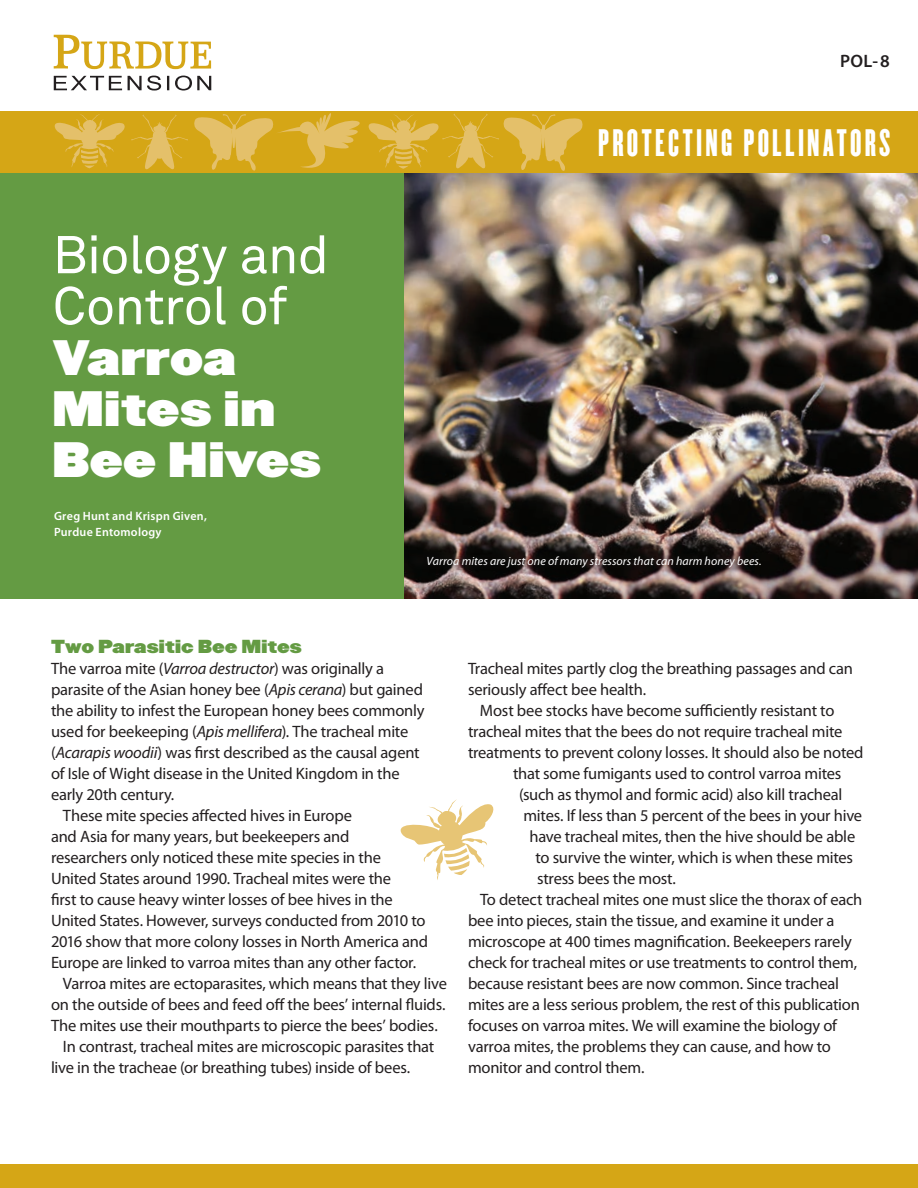
<style>
.page{position:relative;width:918px;height:1188px;background:#fff}
.page>*{position:absolute;margin:0;border:0;box-sizing:border-box;transform-origin:0 0}
.body_byline{font:52.5px/51px "Akkurat Pro";letter-spacing:-.015em;color:#fff}
.body_byline-2{font:43.5px/51px "Champion HTF Heavyweight";color:#fff}
.body_byline-3{font:33.6px "Champion HTF Featherweight";letter-spacing:.1em;color:#fff}
.t1{font:600 18px "Myriad Pro";color:#231f20}
.Body_Copy{font:16.5px "Myriad Pro";letter-spacing:-.015em;color:#231f20}
.Body_9_12_P1{font:16.5px "Champion HTF Heavyweight";letter-spacing:.005em;color:#649b43}
.Body_Copy-2{font:italic 12px "Myriad Pro";letter-spacing:.005em;color:#fff}
.Body_Copy-3{font:600 12px/16.5px "Myriad Pro";letter-spacing:.02em;color:#fff}
.s1{font-style:italic}
</style>
<div class="page">
<img style="left:404px;top:173px;width:514px;height:425px">
<div style="left:0;top:1164px;width:918px;height:24px;background:#d5a616"></div>
<svg style="left:54px;top:35px;width:157px;height:34px"></svg>
<svg style="left:54px;top:76px;width:157px;height:15px"></svg>
<div style="left:405px;top:548px;width:348px;height:26px;background:#231f20;opacity:.75"></div>
<div style="left:0;top:173px;width:404px;height:425px;background:#649b43"></div>
<div style="left:0;top:111px;width:918px;height:62px;background:#d5a616"></div>
<svg style="left:55px;top:114px;width:70px;height:54px"></svg>
<svg style="left:131px;top:113px;width:452px;height:58px"></svg>
<svg style="left:400px;top:799px;width:94px;height:81px"></svg>
<p class="t1" style="left:840px;top:50px;width:51px">POL-8</p>
<p class="body_byline" style="left:53px;top:231px;width:278px">Biology and<br>Control of</p>
<p class="body_byline-2" style="left:53px;top:335px;width:270px">Varroa<br>Mites in<br>Bee Hives</p>
<p class="Body_Copy-3" style="left:54px;top:507px;width:154px">Greg Hunt and Krispn Given,<br>Purdue Entomology</p>
<p class="body_byline-3" style="left:598px;top:122px;width:294px">PROTECTING POLLINATORS</p>
<p class="Body_Copy-2" style="left:427px;top:553px;width:337px">Varroa mites are just one of many stressors that can harm honey bees.</p>
<p class="Body_9_12_P1" style="left:51px;top:636px;width:252px">Two Parasitic Bee Mites</p>
<p class="Body_Copy" style="left:51px;top:659px;width:335px">The varroa mite (<span class="s1">Varroa destructor</span>) was originally a</p>
<p class="Body_Copy" style="left:51px;top:680px;width:374px">parasite of the Asian honey bee (<span class="s1">Apis cerana</span>) but gained</p>
<p class="Body_Copy" style="left:51px;top:701px;width:375px">the ability to infest the European honey bees commonly</p>
<p class="Body_Copy" style="left:51px;top:722px;width:359px">used for beekeeping (<span class="s1">Apis mellifera</span>). The tracheal mite</p>
<p class="Body_Copy" style="left:51px;top:743px;width:370px">(<span class="s1">Acarapis woodii</span>) was first described as the causal agent</p>
<p class="Body_Copy" style="left:51px;top:764px;width:350px">of Isle of Wight disease in the United Kingdom in the</p>
<p class="Body_Copy" style="left:51px;top:785px;width:125px">early 20th century.</p>
<p class="Body_Copy" style="left:63px;top:806px;width:291px">These mite species affected hives in Europe</p>
<p class="Body_Copy" style="left:51px;top:827px;width:300px">and Asia for many years, but beekeepers and</p>
<p class="Body_Copy" style="left:51px;top:848px;width:332px">researchers only noticed these mite species in the</p>
<p class="Body_Copy" style="left:51px;top:869px;width:342px">United States around 1990. Tracheal mites were the</p>
<p class="Body_Copy" style="left:51px;top:890px;width:343px">first to cause heavy winter losses of bee hives in the</p>
<p class="Body_Copy" style="left:51px;top:911px;width:376px">United States. However, surveys conducted from 2010 to</p>
<p class="Body_Copy" style="left:51px;top:932px;width:379px">2016 show that more colony losses in North America and</p>
<p class="Body_Copy" style="left:51px;top:953px;width:367px">Europe are linked to varroa mites than any other factor.</p>
<p class="Body_Copy" style="left:63px;top:974px;width:385px">Varroa mites are ectoparasites, which means that they live</p>
<p class="Body_Copy" style="left:51px;top:995px;width:396px">on the outside of bees and feed off the bees’ internal fluids.</p>
<p class="Body_Copy" style="left:51px;top:1016px;width:388px">The mites use their mouthparts to pierce the bees’ bodies.</p>
<p class="Body_Copy" style="left:63px;top:1037px;width:373px">In contrast, tracheal mites are microscopic parasites that</p>
<p class="Body_Copy" style="left:51px;top:1058px;width:361px">live in the tracheae (or breathing tubes) inside of bees.</p>
<p class="Body_Copy" style="left:468px;top:659px;width:386px">Tracheal mites partly clog the breathing passages and can</p>
<p class="Body_Copy" style="left:468px;top:680px;width:180px">seriously affect bee health.</p>
<p class="Body_Copy" style="left:480px;top:701px;width:356px">Most bee stocks have become sufficiently resistant to</p>
<p class="Body_Copy" style="left:468px;top:722px;width:376px">tracheal mites that the bees do not require tracheal mite</p>
<p class="Body_Copy" style="left:468px;top:743px;width:397px">treatments to prevent colony losses. It should also be noted</p>
<p class="Body_Copy" style="left:513px;top:764px;width:330px">that some fumigants used to control varroa mites</p>
<p class="Body_Copy" style="left:519px;top:785px;width:325px">(such as thymol and formic acid) also kill tracheal</p>
<p class="Body_Copy" style="left:524px;top:806px;width:340px">mites. If less than 5 percent of the bees in your hive</p>
<p class="Body_Copy" style="left:530px;top:827px;width:327px">have tracheal mites, then the hive should be able</p>
<p class="Body_Copy" style="left:536px;top:848px;width:319px">to survive the winter, which is when these mites</p>
<p class="Body_Copy" style="left:537px;top:869px;width:140px">stress bees the most.</p>
<p class="Body_Copy" style="left:480px;top:890px;width:384px">To detect tracheal mites one must slice the thorax of each</p>
<p class="Body_Copy" style="left:468px;top:911px;width:368px">bee into pieces, stain the tissue, and examine it under a</p>
<p class="Body_Copy" style="left:468px;top:932px;width:385px">microscope at 400 times magnification. Beekeepers rarely</p>
<p class="Body_Copy" style="left:468px;top:953px;width:391px">check for tracheal mites or use treatments to control them,</p>
<p class="Body_Copy" style="left:468px;top:974px;width:372px">because resistant bees are now common. Since tracheal</p>
<p class="Body_Copy" style="left:468px;top:995px;width:393px">mites are a less serious problem, the rest of this publication</p>
<p class="Body_Copy" style="left:468px;top:1016px;width:371px">focuses on varroa mites. We will examine the biology of</p>
<p class="Body_Copy" style="left:468px;top:1037px;width:364px">varroa mites, the problems they can cause, and how to</p>
<p class="Body_Copy" style="left:468px;top:1058px;width:178px">monitor and control them.</p>
</div>
